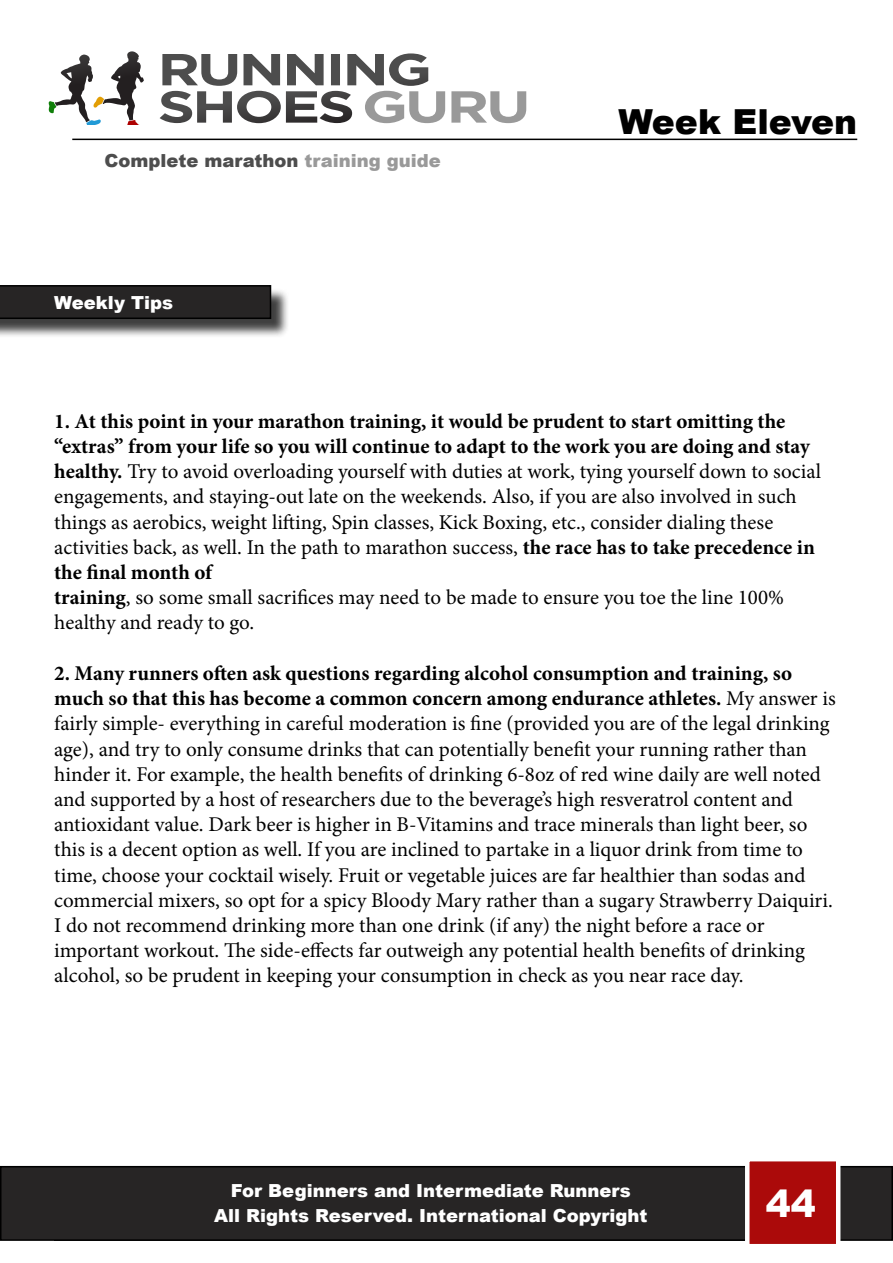
<style>
.page{position:relative;width:893px;height:1263px;background:#fff}
.page>*{position:absolute;margin:0;border:0;box-sizing:border-box;transform-origin:0 0}
.t1{font:900 37.5px "Arial";color:#fff}
.t2{font:900 34.5px "Arial";color:#000}
.t3{font:21px/25.2px "Minion Pro";color:#000}
.t4{font:900 18px/24.9px "Arial";color:#fff;text-align:center}
.t5{font:900 18px "Arial";color:#4d4d4d}
.s1{color:#999}
.s2{font-weight:700}
</style>
<div class="page">
<svg style="left:48px;top:52px;width:96px;height:72px"></svg>
<svg style="left:451px;top:91px;width:75px;height:32px"></svg>
<svg style="left:160px;top:53px;width:285px;height:70px"></svg>
<hr style="left:72px;top:139px;width:785px;height:1px;background:#000">
<div style="left:1px;top:1167px;width:891px;height:73px;background:#272525"></div>
<div style="left:0;top:1166px;width:893px;height:75px;border:2px solid #000"></div>
<div style="left:745px;top:1157px;width:95px;height:91px;background:#ab0a0a;border:4px solid #fff"></div>
<div style="left:0;top:288px;width:290px;height:50px;background:#000;opacity:.75"></div>
<svg style="left:0;top:285px;width:271px;height:34px;background:#232121"></svg>
<p class="t5" style="left:104px;top:148px;width:338px">Complete marathon <span class="s1">training guide</span></p>
<p class="t4" style="left:54px;top:289px;width:120px">Weekly Tips</p>
<h2 class="t2" style="left:618px;top:96px;width:240px">Week Eleven</h2>
<p class="t3" style="left:54px;top:409px;width:768px"><span class="s2">1. At this point in your marathon training, it would be prudent to start omitting the “extras” from your life so you will continue to adapt to the work you are doing and stay healthy.</span> Try to avoid overloading yourself with duties at work, tying yourself down to social engagements, and staying-out late on the weekends. Also, if you are also involved in such things as aerobics, weight lifting, Spin classes, Kick Boxing, etc., consider dialing these activities back, as well. In the path to marathon success, <span class="s2">the race has to take precedence in the final month of<br>training</span>, so some small sacrifices may need to be made to ensure you toe the line 100% healthy and ready to go.</p>
<p class="t3" style="left:54px;top:661px;width:783px"><span class="s2">2. Many runners often ask questions regarding alcohol consumption and training, so much so that this has become a common concern among endurance athletes.</span> My answer is fairly simple- everything in careful moderation is fine (provided you are of the legal drinking age), and try to only consume drinks that can potentially benefit your running rather than hinder it. For example, the health benefits of drinking 6-8oz of red wine daily are well noted and supported by a host of researchers due to the beverage’s high resveratrol content and antioxidant value. Dark beer is higher in B-Vitamins and trace minerals than light beer, so this is a decent option as well. If you are inclined to partake in a liquor drink from time to time, choose your cocktail wisely. Fruit or vegetable juices are far healthier than sodas and commercial mixers, so opt for a spicy Bloody Mary rather than a sugary Strawberry Daiquiri.<br>I do not recommend drinking more than one drink (if any) the night before a race or important workout. The side-effects far outweigh any potential health benefits of drinking alcohol, so be prudent in keeping your consumption in check as you near race day.</p>
<p class="t4" style="left:214px;top:1177px;width:435px">For Beginners and Intermediate Runners<br>All Rights Reserved. International Copyright</p>
<h1 class="t1" style="left:766px;top:1176px;width:52px">44</h1>
</div>
